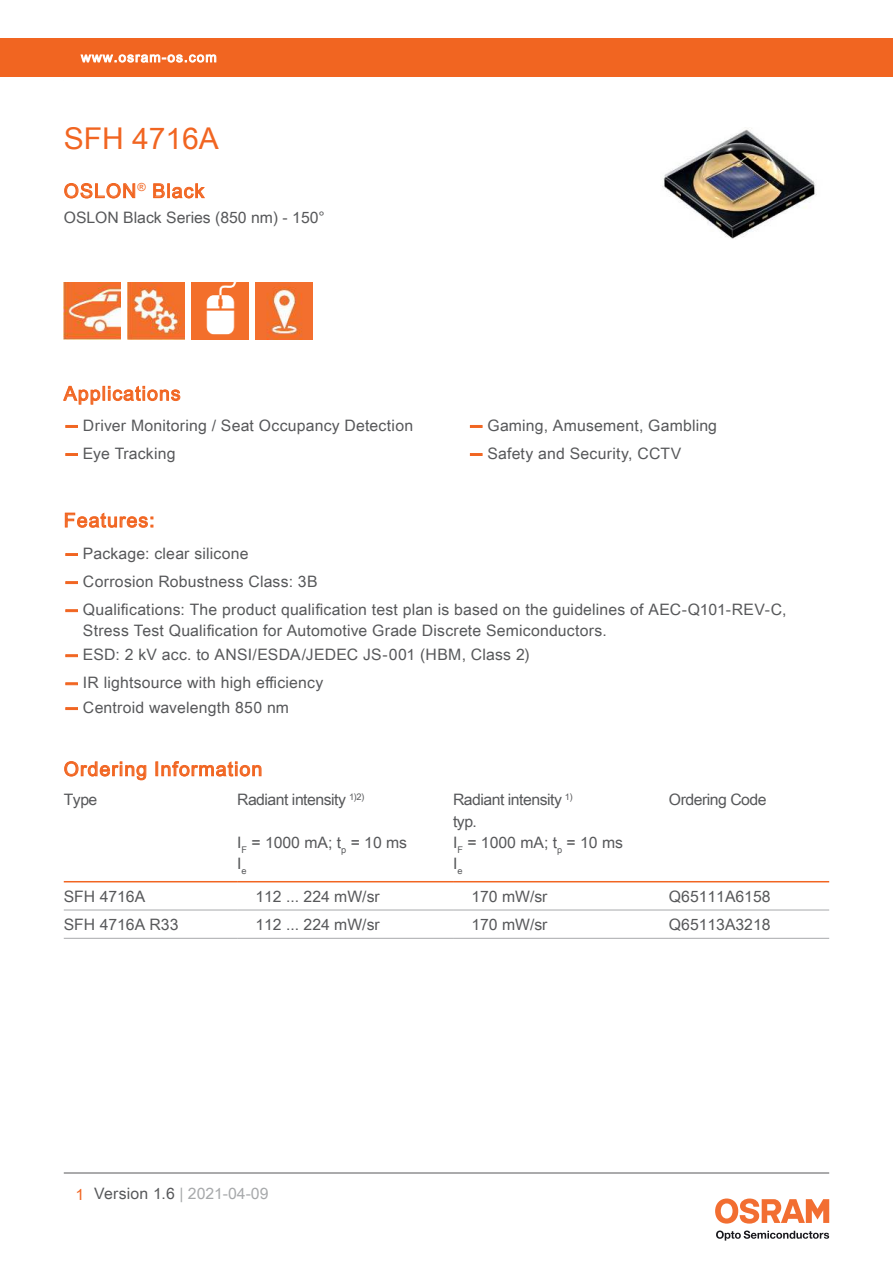
<style>
.page{position:relative;width:893px;height:1263px;background:#fff}
.page>*{position:absolute;margin:0;border:0;box-sizing:border-box;transform-origin:0 0}
.t1{font:30px "Arial Unicode MS";color:#f16521}
.t2{font:19.5px "Arial Unicode MS";letter-spacing:.055em;color:#f16521}
.t3{font:15.75px/21px "Arial Unicode MS";letter-spacing:.01em;color:#57585a}
.t4{font:15.75px "Arial Unicode MS";letter-spacing:-.03em;color:#57585a}
.t5{font:15.75px "Arial Unicode MS";color:#a7a9ab}
.t6{font:13.5px "Arial Unicode MS";letter-spacing:.085em;color:#fff}
.s1{font-family:"Helvetica Neue LT Pro";font-weight:700;color:#f16521}
.s2{color:#f16521}
.s3{color:#57585a}
</style>
<div class="page">
<hr style="left:64px;top:1173px;width:765px;height:1px;background:#57585a">
<svg style="left:716px;top:1230px;width:113px;height:10px"></svg>
<svg style="left:715px;top:1198px;width:114px;height:25px"></svg>
<div style="left:0;top:38px;width:893px;height:39px;background:#f16521"></div>
<svg style="left:80px;top:54px;width:137px;height:9px"></svg>
<svg style="left:63px;top:385px;width:118px;height:20px"></svg>
<img style="left:662px;top:128px;width:155px;height:111px">
<svg style="left:64px;top:183px;width:72px;height:16px"></svg>
<svg style="left:153px;top:183px;width:12px;height:15px"></svg>
<div style="left:167px;top:183px;width:3px;height:15px;border:1px solid #f16521"></div>
<svg style="left:172px;top:183px;width:33px;height:16px"></svg>
<img style="left:64px;top:282px;width:57px;height:57px">
<img style="left:128px;top:282px;width:57px;height:57px">
<img style="left:191px;top:282px;width:58px;height:57px">
<img style="left:255px;top:282px;width:57px;height:58px">
<svg style="left:66px;top:425px;width:11px;height:2px"></svg>
<svg style="left:66px;top:453px;width:11px;height:2px"></svg>
<svg style="left:470px;top:425px;width:12px;height:2px"></svg>
<svg style="left:470px;top:453px;width:12px;height:2px"></svg>
<svg style="left:65px;top:512px;width:88px;height:16px"></svg>
<svg style="left:66px;top:610px;width:11px;height:2px"></svg>
<svg style="left:66px;top:655px;width:11px;height:2px"></svg>
<svg style="left:66px;top:683px;width:11px;height:2px"></svg>
<hr style="left:64px;top:881px;width:173px;height:1px;background:#f16521">
<hr style="left:237px;top:881px;width:216px;height:1px;background:#f16521">
<hr style="left:453px;top:881px;width:216px;height:1px;background:#f16521">
<hr style="left:669px;top:881px;width:160px;height:1px;background:#f16521">
<hr style="left:64px;top:910px;width:173px;height:1px;background:#a7a9ab">
<hr style="left:237px;top:910px;width:216px;height:1px;background:#a7a9ab">
<hr style="left:453px;top:910px;width:216px;height:1px;background:#a7a9ab">
<hr style="left:669px;top:910px;width:160px;height:1px;background:#a7a9ab">
<hr style="left:64px;top:938px;width:173px;height:1px;background:#a7a9ab">
<hr style="left:237px;top:938px;width:216px;height:1px;background:#a7a9ab">
<hr style="left:453px;top:938px;width:216px;height:1px;background:#a7a9ab">
<hr style="left:669px;top:938px;width:160px;height:1px;background:#a7a9ab">
<svg style="left:64px;top:761px;width:83px;height:20px"></svg>
<div style="left:155px;top:761px;width:3px;height:15px;border:1px solid #f16521"></div>
<svg style="left:161px;top:761px;width:101px;height:16px"></svg>
<p class="t6" style="left:81px;top:52px;width:137px">www.osram-os.com</p>
<h1 class="t1" style="left:64px;top:127px;width:157px">SFH 4716A</h1>
<p class="t2" style="left:64px;top:183px;width:142px">OSLON<sup>®</sup> Black</p>
<p class="t3" style="left:64px;top:208px;width:263px">OSLON Black Series (850 nm) - 150°</p>
<p class="t2" style="left:64px;top:386px;width:118px">Applications</p>
<p class="t3" style="left:64px;top:416px;width:351px"><span class="s1">—</span> Driver Monitoring / Seat Occupancy Detection</p>
<p class="t3" style="left:64px;top:444px;width:113px"><span class="s1">—</span> Eye Tracking</p>
<p class="t3" style="left:468px;top:416px;width:250px"><span class="s1">—</span> Gaming, Amusement, Gambling</p>
<p class="t3" style="left:468px;top:444px;width:215px"><span class="s1">—</span> Safety and Security, CCTV</p>
<p class="t2" style="left:64px;top:513px;width:92px">Features:</p>
<p class="t3" style="left:64px;top:544px;width:186px"><span class="s1">—</span> Package: clear silicone</p>
<p class="t3" style="left:64px;top:572px;width:255px"><span class="s1">—</span> Corrosion Robustness Class: 3B</p>
<p class="t3" style="left:83px;top:598px;width:705px;text-indent:-19px"><span class="s1">—</span> Quali昀椀cations: The product quali昀椀cation test plan is based on the guidelines of AEC-Q101-REV-C,<br>Stress Test Quali昀椀cation for Automotive Grade Discrete Semiconductors.</p>
<p class="t3" style="left:64px;top:645px;width:468px"><span class="s1">—</span> ESD: 2 kV acc. to ANSI/ESDA/JEDEC JS-001 (HBM, Class 2)</p>
<p class="t3" style="left:64px;top:672px;width:261px"><span class="s1">—</span> IR lightsource with high e昀케ciency</p>
<p class="t3" style="left:64px;top:696px;width:227px"><span class="s1">—</span> Centroid wavelength 850 nm</p>
<p class="t2" style="left:64px;top:761px;width:200px">Ordering Information</p>
<p class="t3" style="left:64px;top:791px;width:35px">Type</p>
<p class="t4" style="left:237px;top:794px;width:129px">Radiant intensity <sup>1)2)</sup></p>
<p class="t4" style="left:453px;top:794px;width:121px">Radiant intensity <sup>1)</sup></p>
<p class="t4" style="left:669px;top:794px;width:99px">Ordering Code</p>
<p class="t3" style="left:453px;top:812px;width:25px">typ.</p>
<p class="t3" style="left:237px;top:833px;width:172px">I<sub>F</sub> = 1000 mA; t<sub>p</sub> = 10 ms</p>
<p class="t3" style="left:453px;top:833px;width:172px">I<sub>F</sub> = 1000 mA; t<sub>p</sub> = 10 ms</p>
<p class="t3" style="left:237px;top:854px;width:11px">I<sub>e</sub></p>
<p class="t3" style="left:453px;top:854px;width:11px">I<sub>e</sub></p>
<p class="t3" style="left:64px;top:887px;width:83px">SFH 4716A</p>
<p class="t3" style="left:255px;top:887px;width:126px">112 ... 224 mW/sr</p>
<p class="t3" style="left:471px;top:887px;width:78px">170 mW/sr</p>
<p class="t3" style="left:669px;top:887px;width:103px">Q65111A6158</p>
<p class="t3" style="left:64px;top:915px;width:116px">SFH 4716A R33</p>
<p class="t3" style="left:255px;top:915px;width:126px">112 ... 224 mW/sr</p>
<p class="t3" style="left:471px;top:915px;width:78px">170 mW/sr</p>
<p class="t3" style="left:669px;top:915px;width:103px">Q65113A3218</p>
<p class="t5" style="left:76px;top:1188px;width:194px"><span class="s2">1</span> <span class="s3">Version 1.6</span> | 2021-04-09</p>
</div>
